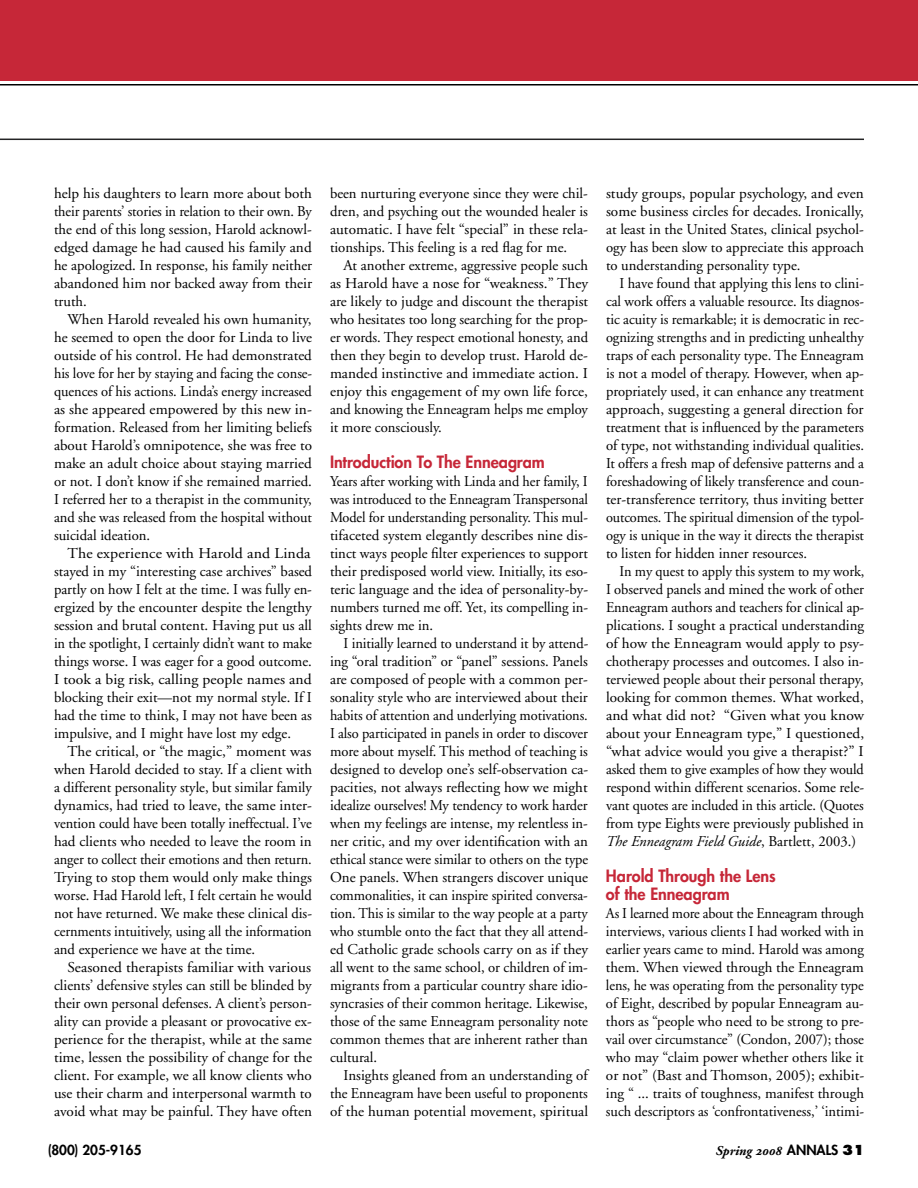
<style>
.page{position:relative;width:918px;height:1188px;background:#fff}
.page>*{position:absolute;margin:0;border:0;box-sizing:border-box;transform-origin:0 0}
.t1{font:800 16.5px/18px "Futura";letter-spacing:-.005em;color:#c62738}
.t2{font:15px/18px "Adobe Garamond";color:#000;text-align:justify}
.t3{font:15px/18px "Adobe Garamond";color:#000;text-align:justify;scale:.96 1}
.t4{font:15px/18px "Adobe Garamond";color:#000;text-align:justify;scale:.95 1}
.t5{font:15px/18px "Adobe Garamond";color:#000;text-align:justify;scale:1.06 1}
.t6{font:800 13.5px "Futura";color:#000}
.t7{font:italic 700 13.5px "Adobe Garamond";color:#000}
.s1{font-style:italic}
.s2{font-style:inherit}
</style>
<div class="page">
<div style="left:0;top:0;width:918px;height:81px;background:#c62738"></div>
<hr style="left:0;top:139px;width:864px;height:1px;background:#242425">
<hr style="left:0;top:84px;width:918px;height:2px;background:#000">
<p class="t2" style="left:54px;top:185px;width:260px">help his daughters to learn more about both their parents’ stories in relation to their own. By the end of this long session, Harold acknowl&shy;edged damage he had caused his family and he apologized. In response, his family neither abandoned him nor backed away from their truth.</p>
<p class="t2" style="left:54px;top:311px;width:260px;text-indent:14px">When Harold revealed his own humanity, he seemed to open the door for Linda to live outside of his control. He had demonstrated his love for her by staying and facing the conse&shy;quences of his actions. Linda’s energy increased as she appeared empowered by this new in&shy;formation. Released from her limiting beliefs about Harold’s omnipotence, she was free to make an adult choice about staying married or not. I don’t know if she remained married.<br>I referred her to a therapist in the community, and she was released from the hospital without suicidal ideation.</p>
<p class="t5" style="left:54px;top:545px;width:245px;text-indent:13px">The experience with Harold and Linda stayed in my “interesting case archives” based partly on how I felt at the time. I was fully en&shy;ergized by the encounter despite the lengthy session and brutal content. Having put us all in the spotlight, I certainly didn’t want to make things worse. I was eager for a good outcome.<br>I took a big risk, calling people names and blocking their exit—not my normal style. If I had the time to think, I may not have been as impulsive, and I might have lost my edge.</p>
<p class="t2" style="left:54px;top:743px;width:260px;text-indent:13px">The critical, or “the magic,” moment was when Harold decided to stay. If a client with a different personality style, but similar family dynamics, had tried to leave, the same inter&shy;vention could have been totally ineffectual. I’ve had clients who needed to leave the room in anger to collect their emotions and then return.<br>Trying to stop them would only make things worse. Had Harold left, I felt certain he would not have returned. We make these clinical dis&shy;cernments intuitively, using all the information and experience we have at the time.</p>
<p class="t2" style="left:54px;top:959px;width:260px;text-indent:13px">Seasoned therapists familiar with various clients’ defensive styles can still be blinded by their own personal defenses. A client’s person&shy;ality can provide a pleasant or provocative ex&shy;perience for the therapist, while at the same time, lessen the possibility of change for the client. For example, we all know clients who use their charm and interpersonal warmth to avoid what may be painful. They have often</p>
<p class="t2" style="left:330px;top:185px;width:260px">been nurturing everyone since they were chil&shy;dren, and psyching out the wounded healer is automatic. I have felt “special” in these rela&shy;tionships. This feeling is a red flag for me.</p>
<p class="t2" style="left:330px;top:257px;width:260px;text-indent:14px">At another extreme, aggressive people such as Harold have a nose for “weakness.” They are likely to judge and discount the therapist who hesitates too long searching for the prop&shy;er words. They respect emotional honesty, and then they begin to develop trust. Harold de&shy;manded instinctive and immediate action. I enjoy this engagement of my own life force, and knowing the Enneagram helps me employ it more consciously.</p>
<p class="t1" style="left:330px;top:453px;width:216px">Introduction To The Enneagram</p>
<p class="t4" style="left:330px;top:473px;width:273px">Years after working with Linda and her family, I was introduced to the Enneagram Transpersonal Model for understanding personality. This mul&shy;tifaceted system elegantly describes nine dis&shy;tinct ways people filter experiences to support their predisposed world view. Initially, its eso&shy;teric language and the idea of personality-by&shy;numbers turned me off. Yet, its compelling in&shy;sights drew me in.</p>
<p class="t3" style="left:330px;top:635px;width:271px;text-indent:14px">I initially learned to understand it by attend&shy;ing “oral tradition” or “panel” sessions. Panels are composed of people with a common per&shy;sonality style who are interviewed about their habits of attention and underlying motivations.<br>I also participated in panels in order to discover more about myself. This method of teaching is designed to develop one’s self-observation ca&shy;pacities, not always reflecting how we might idealize ourselves! My tendency to work harder when my feelings are intense, my relentless in&shy;ner critic, and my over identification with an ethical stance were similar to others on the type One panels. When strangers discover unique commonalities, it can inspire spirited conversa&shy;tion. This is similar to the way people at a party who stumble onto the fact that they all attend&shy;ed Catholic grade schools carry on as if they all went to the same school, or children of im&shy;migrants from a particular country share idio&shy;syncrasies of their common heritage. Likewise, those of the same Enneagram personality note common themes that are inherent rather than cultural.</p>
<p class="t2" style="left:330px;top:1067px;width:260px;text-indent:14px">Insights gleaned from an understanding of the Enneagram have been useful to proponents of the human potential movement, spiritual</p>
<p class="t2" style="left:606px;top:185px;width:260px">study groups, popular psychology, and even some business circles for decades. Ironically, at least in the United States, clinical psychol&shy;ogy has been slow to appreciate this approach to understanding personality type.</p>
<p class="t2" style="left:606px;top:275px;width:260px;text-indent:13px">I have found that applying this lens to clini&shy;cal work offers a valuable resource. Its diagnos&shy;tic acuity is remarkable; it is democratic in rec&shy;ognizing strengths and in predicting unhealthy traps of each personality type. The Enneagram is not a model of therapy. However, when ap&shy;propriately used, it can enhance any treatment approach, suggesting a general direction for treatment that is influenced by the parameters of type, not withstanding individual qualities.<br>It offers a fresh map of defensive patterns and a foreshadowing of likely transference and coun&shy;ter-transference territory, thus inviting better outcomes. The spiritual dimension of the typol&shy;ogy is unique in the way it directs the therapist to listen for hidden inner resources.</p>
<p class="t3" style="left:606px;top:563px;width:271px;text-indent:13px">In my quest to apply this system to my work, I observed panels and mined the work of other Enneagram authors and teachers for clinical ap&shy;plications. I sought a practical understanding of how the Enneagram would apply to psy&shy;chotherapy processes and outcomes. I also in&shy;terviewed people about their personal therapy, looking for common themes. What worked, and what did not? “Given what you know about your Enneagram type,” I questioned, “what advice would you give a therapist?” I asked them to give examples of how they would respond within different scenarios. Some rele&shy;vant quotes are included in this article. (Quotes from type Eights were previously published in <span class="s1">The Enneagram Field Guide</span>, Bartlett, 2003.)</p>
<p class="t1" style="left:606px;top:867px;width:171px">Harold Through the Lens of the Enneagram</p>
<p class="t4" style="left:606px;top:905px;width:273px">As I learned more about the Enneagram through interviews, various clients I had worked with in earlier years came to mind. Harold was among them. When viewed through the Enneagram lens, he was operating from the personality type of Eight, described by popular Enneagram au&shy;thors as “people who need to be strong to pre&shy;vail over circumstance” (Condon, 2007); those who may “claim power whether others like it or not” (Bast and Thomson, 2005); exhibit&shy;ing “ ... traits of toughness, manifest through such descriptors as ‘confrontativeness,’ ‘intimi-</p>
<p class="t6" style="left:48px;top:1141px;width:95px">(800) 205-9165</p>
<p class="t7" style="left:715px;top:1144px;width:38px">Spring</p>
<p class="t6" style="left:787px;top:1141px;width:79px">ANNALS <span class="s2">31</span></p>
</div>
